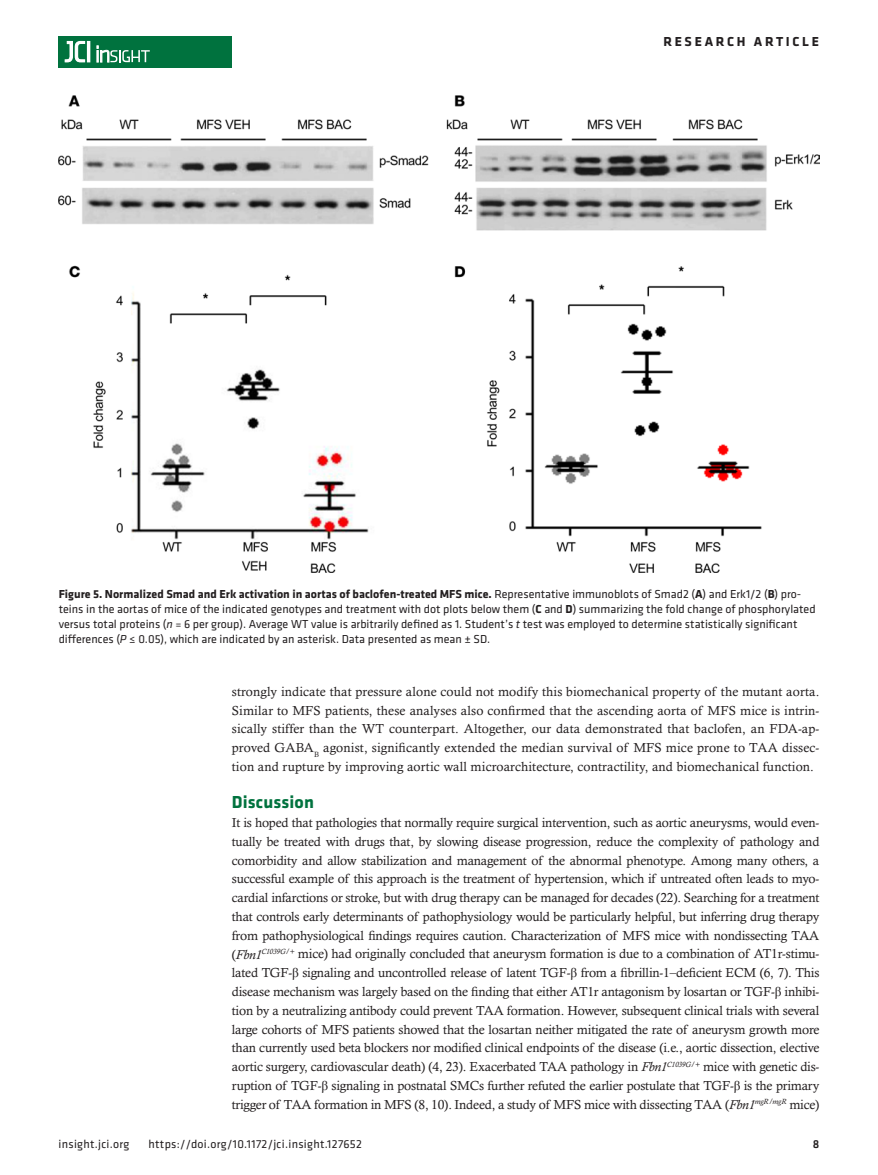
<style>
.page{position:relative;width:878px;height:1175px;background:#fff}
.page>*{position:absolute;margin:0;border:0;box-sizing:border-box;transform-origin:0 0}
.t1{font:700 18px "Klavika";letter-spacing:.01em;color:#00723e}
.t2{font:700 13.5px "Klavika Basic";letter-spacing:.2em;color:#231f20}
.t3{font:13.2px/18.8px "Calisto MT Std";letter-spacing:-.005em;color:#231f20;text-align:justify}
.t4{font:12px/15px "Klavika Basic";color:#231f20}
.t5{font:12px "Klavika Basic";letter-spacing:.025em;color:#231f20}
.t6{font:500 12px "Klavika Basic";color:#231f20}
.s1{font-weight:700}
.s2{font-style:italic}
.s3{font-family:"Times New Roman"}
</style>
<div class="page">
<div style="left:59px;top:36px;width:173px;height:31px;background:#00723e"></div>
<hr style="left:87px;top:41px;width:3px;height:21px;background:#fff">
<svg style="left:64px;top:41px;width:21px;height:22px"></svg>
<svg style="left:97px;top:46px;width:53px;height:16px"></svg>
<img style="left:59px;top:96px;width:760px;height:476px">
<p class="t2" style="left:663px;top:32px;width:157px">RESEARCH ARTICLE</p>
<p class="t4" style="left:59px;top:586px;width:758px"><span class="s1">Figure 5. Normalized Smad and Erk activation in aortas of baclofen-treated MFS mice.</span> Representative immunoblots of Smad2 (<span class="s1">A</span>) and Erk1/2 (<span class="s1">B</span>) pro&shy;teins in the aortas of mice of the indicated genotypes and treatment with dot plots below them (<span class="s1">C</span> and <span class="s1">D</span>) summarizing the fold change of phosphorylated versus total proteins (<span class="s2">n</span> = 6 per group). Average WT value is arbitrarily defined as 1. Student’s <span class="s2">t</span> test was employed to determine statistically significant differences (<span class="s2">P</span> ≤ 0.05), which are indicated by an asterisk. Data presented as mean ± SD.</p>
<p class="t3" style="left:232px;top:682px;width:589px">strongly indicate that pressure alone could not modify this biomechanical property of the mutant aorta.<br>Similar to MFS patients, these analyses also confirmed that the ascending aorta of MFS mice is intrin&shy;sically stiffer than the WT counterpart. Altogether, our data demonstrated that baclofen, an FDA-ap&shy;proved GABA<sub>B</sub> agonist, significantly extended the median survival of MFS mice prone to TAA dissec&shy;tion and rupture by improving aortic wall microarchitecture, contractility, and biomechanical function.</p>
<h1 class="t1" style="left:232px;top:789px;width:84px">Discussion</h1>
<p class="t3" style="left:232px;top:813px;width:589px">It is hoped that pathologies that normally require surgical intervention, such as aortic aneurysms, would even&shy;tually be treated with drugs that, by slowing disease progression, reduce the complexity of pathology and comorbidity and allow stabilization and management of the abnormal phenotype. Among many others, a successful example of this approach is the treatment of hypertension, which if untreated often leads to myo&shy;cardial infarctions or stroke, but with drug therapy can be managed for decades (22). Searching for a treatment that controls early determinants of pathophysiology would be particularly helpful, but inferring drug therapy from pathophysiological findings requires caution. Characterization of MFS mice with nondissecting TAA (<span class="s2">Fbn1</span><sup>C1039G/+</sup> mice) had originally concluded that aneurysm formation is due to a combination of AT1r-stimu&shy;lated TGF-<span class="s3">β</span> signaling and uncontrolled release of latent TGF-<span class="s3">β</span> from a fibrillin-1–deficient ECM (6, 7). This disease mechanism was largely based on the finding that either AT1r antagonism by losartan or TGF-<span class="s3">β</span> inhibi&shy;tion by a neutralizing antibody could prevent TAA formation. However, subsequent clinical trials with several large cohorts of MFS patients showed that the losartan neither mitigated the rate of aneurysm growth more than currently used beta blockers nor modified clinical endpoints of the disease (i.e., aortic dissection, elective aortic surgery, cardiovascular death) (4, 23). Exacerbated TAA pathology in <span class="s2">Fbn1</span><sup>C1039G/+</sup> mice with genetic dis&shy;ruption of TGF-<span class="s3">β</span> signaling in postnatal SMCs further refuted the earlier postulate that TGF-<span class="s3">β</span> is the primary trigger of TAA formation in MFS (8, 10). Indeed, a study of MFS mice with dissecting TAA (<span class="s2">Fbn1</span><sup>mgR/mgR</sup> mice)</p>
<p class="t5" style="left:58px;top:1135px;width:72px">insight.jci.org</p>
<p class="t5" style="left:148px;top:1135px;width:215px">https://doi.org/10.1172/jci.insight.127652</p>
<p class="t6" style="left:812px;top:1135px;width:8px">8</p>
</div>
